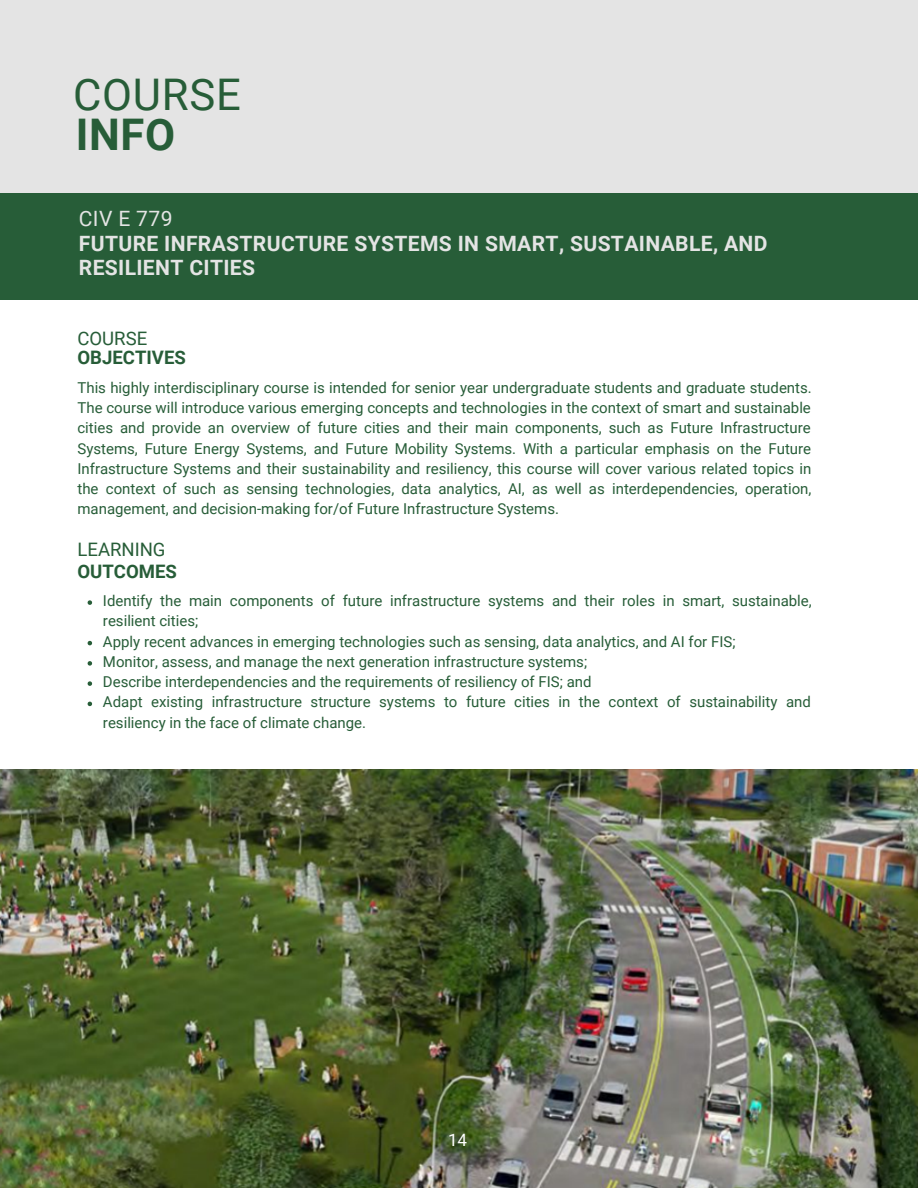
<style>
.page{position:relative;width:918px;height:1188px;background:#fff}
.page>*{position:absolute;margin:0;border:0;box-sizing:border-box;transform-origin:0 0}
.t1{font:43.65px "Roboto";letter-spacing:.015em;color:#275d38}
.t2{font:700 43.65px "Roboto";color:#275d38}
.t3{font:700 21.15px/23.7px "Roboto";letter-spacing:.015em;color:#e4e4e4}
.t4{font:21.15px "Roboto";letter-spacing:.015em;color:#e4e4e4}
.t5{font:700 18.6px "Roboto";color:#275d38}
.t6{font:18.6px "Roboto";color:#275d38}
.t7{font:17.1px "Roboto";color:#fff}
.t8{font:15px/20.2px "Roboto";color:#275d38}
</style>
<div class="page">
<div style="left:0;top:192px;width:918px;height:108px;background:#275d38"></div>
<div style="left:0;top:0;width:918px;height:192px;background:#e4e4e4"></div>
<img style="left:0;top:769px;width:918px;height:419px">
<svg style="left:88px;top:600px;width:4px;height:5px"></svg>
<svg style="left:88px;top:641px;width:4px;height:4px"></svg>
<svg style="left:88px;top:661px;width:4px;height:5px"></svg>
<svg style="left:88px;top:681px;width:4px;height:5px"></svg>
<svg style="left:88px;top:702px;width:4px;height:4px"></svg>
<p class="t1" style="left:73px;top:70px;width:169px">COURSE</p>
<p class="t2" style="left:76px;top:110px;width:101px">INFO</p>
<p class="t4" style="left:79px;top:207px;width:95px">CIV E 779</p>
<p class="t3" style="left:79px;top:232px;width:690px">FUTURE INFRASTRUCTURE SYSTEMS IN SMART, SUSTAINABLE, AND<br>RESILIENT CITIES</p>
<p class="t6" style="left:77px;top:328px;width:71px">COURSE</p>
<p class="t5" style="left:77px;top:347px;width:110px">OBJECTIVES</p>
<p class="t8" style="left:77px;top:378px;width:736px;text-align:justify">This highly interdisciplinary course is intended for senior year undergraduate students and graduate students.<br>The course will introduce various emerging concepts and technologies in the context of smart and sustainable cities and provide an overview of future cities and their main components, such as Future Infrastructure Systems, Future Energy Systems, and Future Mobility Systems. With a particular emphasis on the Future Infrastructure Systems and their sustainability and resiliency, this course will cover various related topics in the context of such as sensing technologies, data analytics, AI, as well as interdependencies, operation, management, and decision-making for/of Future Infrastructure Systems.</p>
<p class="t6" style="left:77px;top:539px;width:90px">LEARNING</p>
<p class="t8" style="left:103px;top:591px;width:710px">Identify the main components of future infrastructure systems and their roles in smart, sustainable, resilient cities;</p>
<p class="t8" style="left:103px;top:631px;width:634px">Apply recent advances in emerging technologies such as sensing, data analytics, and AI for FIS;</p>
<p class="t8" style="left:103px;top:652px;width:486px">Monitor, assess, and manage the next generation infrastructure systems;</p>
<p class="t8" style="left:103px;top:672px;width:490px">Describe interdependencies and the requirements of resiliency of FIS; and</p>
<p class="t8" style="left:103px;top:692px;width:709px">Adapt existing infrastructure structure systems to future cities in the context of sustainability and resiliency in the face of climate change.</p>
<p class="t5" style="left:77px;top:560px;width:101px">OUTCOMES</p>
<p class="t7" style="left:448px;top:1130px;width:21px">14</p>
</div>
